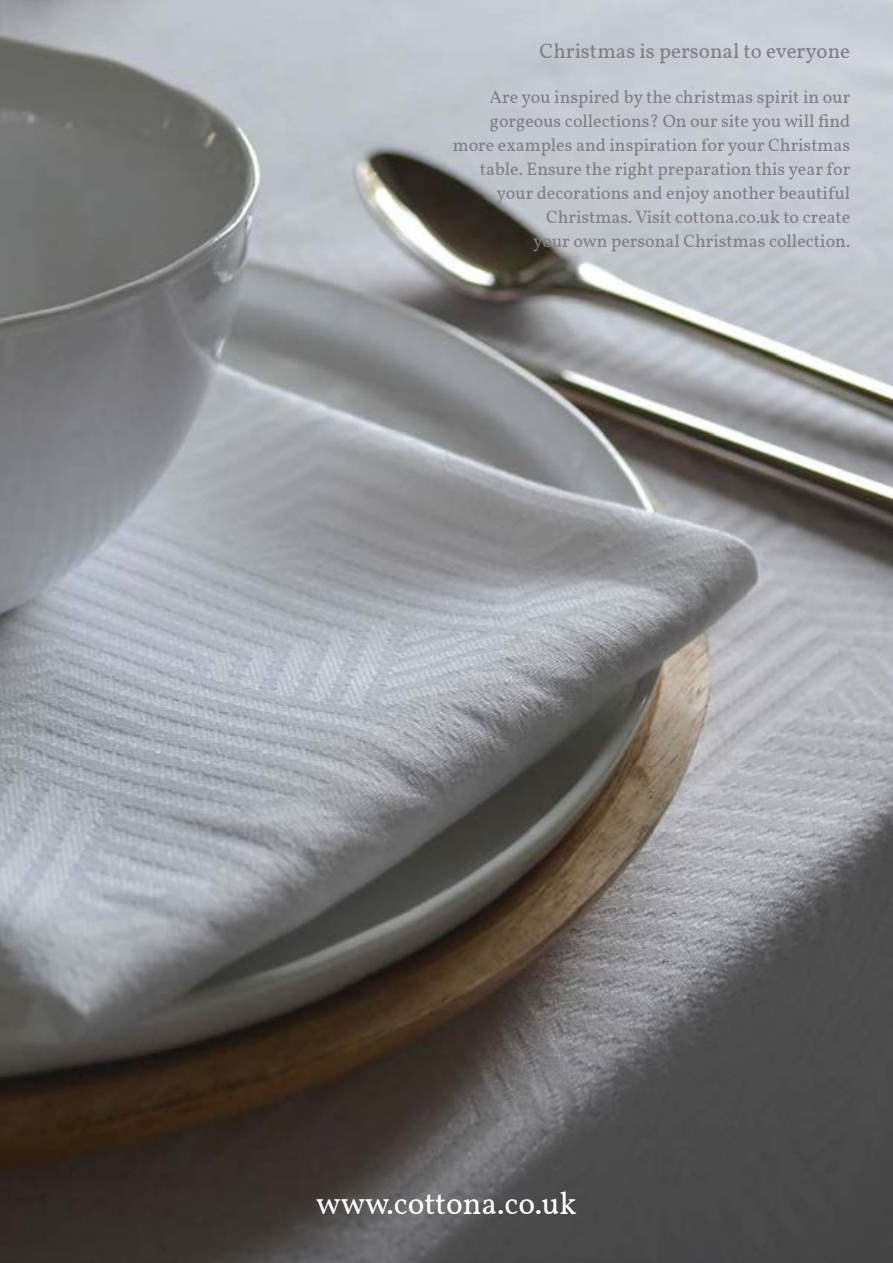
<style>
.page{position:relative;width:893px;height:1263px;background:#fff}
.page>*{position:absolute;margin:0;border:0;box-sizing:border-box;transform-origin:0 0}
.t1{font:31.5px "Vollkorn";color:#fff}
.t2{font:21px "Vollkorn";color:#807d85}
.t3{font:18px/24px "Vollkorn";color:#807d85;text-align:right}
</style>
<div class="page">
<img style="left:0;top:0;width:893px;height:1263px">
<p class="t2" style="left:540px;top:35px;width:312px">Christmas is personal to everyone</p>
<p class="t3" style="left:453px;top:85px;width:399px">Are you inspired by the christmas spirit in our gorgeous collections? On our site you will find more examples and inspiration for your Christmas table. Ensure the right preparation this year for your decorations and enjoy another beautiful Christmas. Visit cottona.co.uk to create<br>your own personal Christmas collection.</p>
<h1 class="t1" style="left:316px;top:1180px;width:262px">www.cottona.co.uk</h1>
</div>
